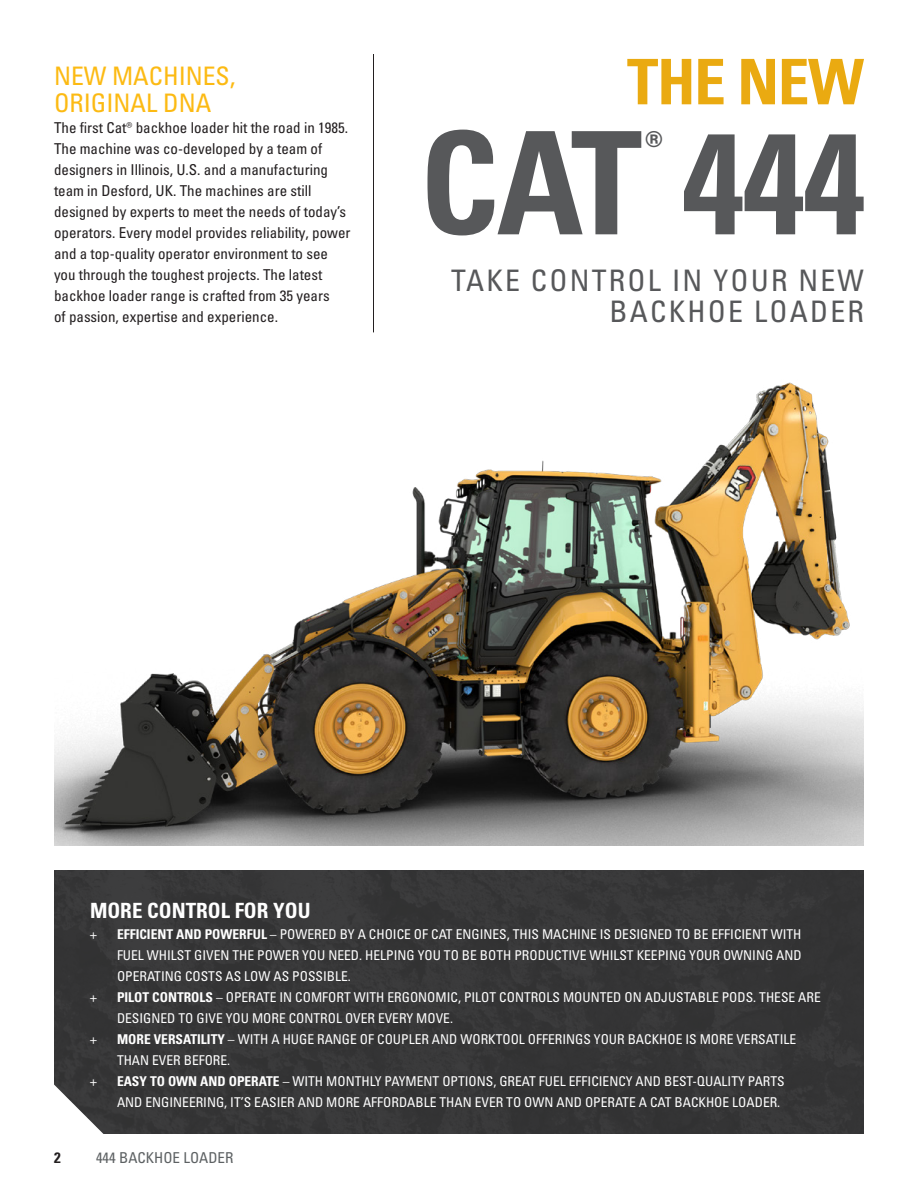
<style>
.page{position:relative;width:918px;height:1188px;background:#fff}
.page>*{position:absolute;margin:0;border:0;box-sizing:border-box;transform-origin:0 0}
.t1{font:142.95px "Univers LTCYR 67 Bold Cond";letter-spacing:-.02em;color:#57585a}
.t2{font:62.85px "Univers LTCYR 67 Bold Cond";letter-spacing:-.02em;color:#eaaa11}
.t3{font:44.4px "Univers LTCYR 67 Bold Cond";color:#57585a}
.t4{font:condensed 29.7px/31.5px "Univers LTCYR 57";letter-spacing:.075em;color:#57585a;text-align:right}
.t5{font:condensed 25.5px/27px "Univers LTCYR 57";color:#fcba13}
.t6{font:21px "Univers LTCYR 67 Bold Cond";color:#fff}
.t7{font:condensed 15px/21px "Univers LTCYR 57";color:#231f20}
.t8{font:condensed 15px "Univers LTCYR 57";color:#5d6163}
.t9{font:15px "Univers LTCYR 67 Bold Cond";color:#231f20}
.t10{font:condensed 13.5px/21px "Univers LTCYR 57";color:#fff}
.s1{font-family:"Univers LTCYR 67 Bold Cond";font-stretch:normal}
</style>
<div class="page">
<div style="left:54px;top:870px;width:810px;height:264px;background:#363636"></div>
<hr style="left:373px;top:54px;width:1px;height:278px;background:#231f20">
<img style="left:54px;top:382px;width:810px;height:464px">
<h2 class="t2" style="left:627px;top:43px;width:239px">THE NEW</h2>
<h3 class="t5" style="left:54px;top:62px;width:183px">NEW MACHINES,<br>ORIGINAL DNA</h3>
<p class="t7" style="left:54px;top:117px;width:298px">The first Cat® backhoe loader hit the road in 1985.<br>The machine was co-developed by a team of designers in Illinois, U.S. and a manufacturing team in Desford, UK. The machines are still designed by experts to meet the needs of today’s operators. Every model provides reliability, power and a top-quality operator environment to see you through the toughest projects. The latest backhoe loader range is crafted from 35 years<br>of passion, expertise and experience.</p>
<h1 class="t1" style="left:420px;top:96px;width:447px">CAT 444</h1>
<h3 class="t3" style="left:645px;top:120px;width:19px">®</h3>
<h3 class="t4" style="left:451px;top:264px;width:414px">TAKE CONTROL IN YOUR NEW<br>BACKHOE LOADER</h3>
<h3 class="t6" style="left:90px;top:898px;width:222px">MORE CONTROL FOR YOU</h3>
<p class="t10" style="left:90px;top:924px;width:8px">+</p>
<p class="t10" style="left:117px;top:924px;width:686px;text-align:justify"><span class="s1">EFFICIENT AND POWERFUL</span> – POWERED BY A CHOICE OF CAT ENGINES, THIS MACHINE IS DESIGNED TO BE EFFICIENT WITH FUEL WHILST GIVEN THE POWER YOU NEED. HELPING YOU TO BE BOTH PRODUCTIVE WHILST KEEPING YOUR OWNING AND OPERATING COSTS AS LOW AS POSSIBLE.</p>
<p class="t10" style="left:90px;top:987px;width:8px">+</p>
<p class="t10" style="left:117px;top:987px;width:705px"><span class="s1">PILOT CONTROLS</span> – OPERATE IN COMFORT WITH ERGONOMIC, PILOT CONTROLS MOUNTED ON ADJUSTABLE PODS. THESE ARE<br>DESIGNED TO GIVE YOU MORE CONTROL OVER EVERY MOVE.</p>
<p class="t10" style="left:90px;top:1029px;width:8px">+</p>
<p class="t10" style="left:117px;top:1029px;width:681px"><span class="s1">MORE VERSATILITY</span> – WITH A HUGE RANGE OF COUPLER AND WORKTOOL OFFERINGS YOUR BACKHOE IS MORE VERSATILE<br>THAN EVER BEFORE.</p>
<p class="t10" style="left:90px;top:1071px;width:8px">+</p>
<p class="t10" style="left:117px;top:1071px;width:669px"><span class="s1">EASY TO OWN AND OPERATE</span> – WITH MONTHLY PAYMENT OPTIONS, GREAT FUEL EFFICIENCY AND BEST-QUALITY PARTS<br>AND ENGINEERING, IT’S EASIER AND MORE AFFORDABLE THAN EVER TO OWN AND OPERATE A CAT BACKHOE LOADER.</p>
<p class="t9" style="left:54px;top:1148px;width:8px">2</p>
<p class="t8" style="left:96px;top:1148px;width:139px">444 BACKHOE LOADER</p>
</div>
